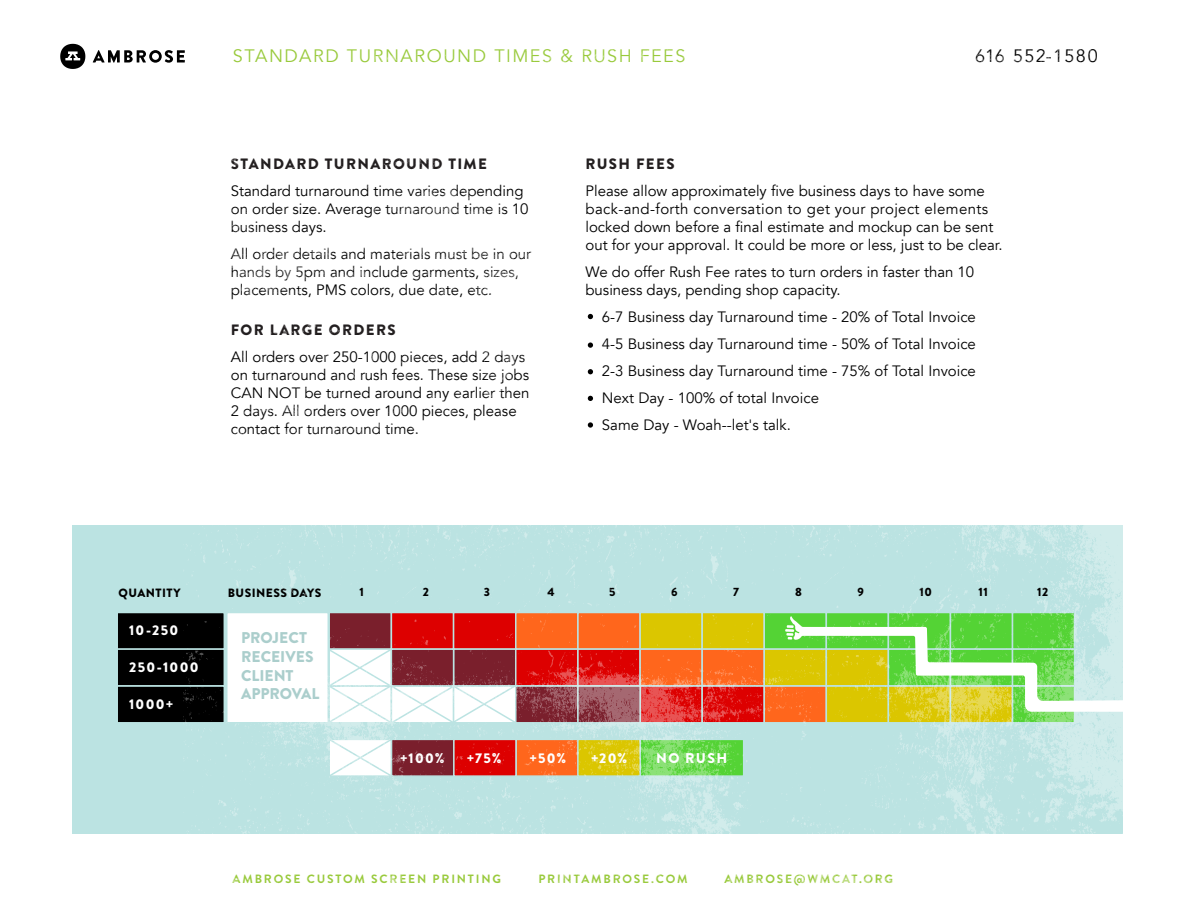
<style>
.page{position:relative;width:1188px;height:918px;background:#fff}
.page>*{position:absolute;margin:0;border:0;box-sizing:border-box;transform-origin:0 0}
.t1{font:18px "Avenir";letter-spacing:.085em;color:#99ca3c}
.t2{font:18px "Avenir";letter-spacing:.075em;color:#000}
.t3{font:900 15.6px/18.6px "Brandon Grotesque";letter-spacing:-.005em;color:#abcecc}
.t4{font:15px/18px "Avenir";color:#000}
.t5{font:900 15px "Brandon Grotesque";letter-spacing:.09em;color:#231f20}
.t6{font:900 14.1px "Brandon Grotesque";letter-spacing:.09em;color:#fff}
.t7{font:700 12px "Brandon Grotesque";letter-spacing:.15em;color:#99ca3c}
.t8{font:900 12px "Brandon Grotesque";letter-spacing:.035em;color:#000}
</style>
<div class="page">
<div style="left:72px;top:525px;width:1051px;height:309px;background:#bbe3e2"></div>
<svg style="left:93px;top:50px;width:90px;height:13px"></svg>
<svg style="left:60px;top:44px;width:25px;height:25px"></svg>
<div style="left:116px;top:612px;width:109px;height:38px;background:#000;border:2px solid #bbe3e2"></div>
<div style="left:116px;top:648px;width:109px;height:39px;background:#000;border:2px solid #bbe3e2"></div>
<div style="left:116px;top:685px;width:109px;height:39px;background:#000;border:2px solid #bbe3e2"></div>
<img style="left:183px;top:50px;width:940px;height:784px">
<svg style="left:588px;top:314px;width:5px;height:5px"></svg>
<svg style="left:588px;top:342px;width:5px;height:6px"></svg>
<svg style="left:588px;top:369px;width:5px;height:5px"></svg>
<svg style="left:588px;top:396px;width:5px;height:5px"></svg>
<svg style="left:588px;top:422px;width:5px;height:6px"></svg>
<p class="t1" style="left:233px;top:45px;width:454px">STANDARD TURNAROUND TIMES &amp; RUSH FEES</p>
<p class="t2" style="left:975px;top:45px;width:124px">616 552-1580</p>
<p class="t5" style="left:231px;top:153px;width:258px">STANDARD TURNAROUND TIME</p>
<p class="t4" style="left:231px;top:182px;width:299px">Standard turnaround time varies depending on order size. Average turnaround time is 10 business days.</p>
<p class="t4" style="left:231px;top:245px;width:302px">All order details and materials must be in our hands by 5pm and include garments, sizes, placements, PMS colors, due date, etc.</p>
<p class="t5" style="left:231px;top:319px;width:166px">FOR LARGE ORDERS</p>
<p class="t4" style="left:231px;top:348px;width:300px">All orders over 250-1000 pieces, add 2 days on turnaround and rush fees. These size jobs CAN NOT be turned around any earlier then 2 days. All orders over 1000 pieces, please contact for turnaround time.</p>
<p class="t5" style="left:585px;top:153px;width:91px">RUSH FEES</p>
<p class="t4" style="left:585px;top:182px;width:419px">Please allow approximately five business days to have some back-and-forth conversation to get your project elements locked down before a final estimate and mockup can be sent out for your approval. It could be more or less, just to be clear.</p>
<p class="t4" style="left:585px;top:263px;width:390px">We do offer Rush Fee rates to turn orders in faster than 10 business days, pending shop capacity.</p>
<p class="t4" style="left:602px;top:303px;width:376px;line-height:27px">6-7 Business day Turnaround time - 20% of Total Invoice 4-5 Business day Turnaround time - 50% of Total Invoice 2-3 Business day Turnaround time - 75% of Total Invoice Next Day - 100% of total Invoice<br>Same Day - Woah--let's talk.</p>
<p class="t8" style="left:119px;top:584px;width:63px">QUANTITY</p>
<p class="t8" style="left:228px;top:584px;width:95px">BUSINESS DAYS</p>
<p class="t6" style="left:129px;top:620px;width:51px">10-250</p>
<p class="t6" style="left:129px;top:657px;width:71px">250-1000</p>
<p class="t6" style="left:129px;top:694px;width:46px">1000+</p>
<p class="t3" style="left:241px;top:629px;width:80px">PROJECT<br>RECEIVES<br>CLIENT<br>APPROVAL</p>
<p class="t8" style="left:359px;top:583px;width:6px">1</p>
<p class="t8" style="left:423px;top:583px;width:8px">2</p>
<p class="t8" style="left:484px;top:583px;width:8px">3</p>
<p class="t8" style="left:547px;top:583px;width:9px">4</p>
<p class="t8" style="left:609px;top:583px;width:8px">5</p>
<p class="t8" style="left:671px;top:583px;width:8px">6</p>
<p class="t8" style="left:733px;top:583px;width:7px">7</p>
<p class="t8" style="left:795px;top:583px;width:8px">8</p>
<p class="t8" style="left:857px;top:583px;width:8px">9</p>
<p class="t8" style="left:919px;top:583px;width:14px">10</p>
<p class="t8" style="left:979px;top:583px;width:11px">11</p>
<p class="t8" style="left:1037px;top:583px;width:13px">12</p>
<p class="t6" style="left:400px;top:748px;width:46px">+100%</p>
<p class="t6" style="left:467px;top:748px;width:36px">+75%</p>
<p class="t6" style="left:529px;top:748px;width:38px">+50%</p>
<p class="t6" style="left:591px;top:748px;width:38px">+20%</p>
<p class="t6" style="left:656px;top:748px;width:73px">NO RUSH</p>
<p class="t7" style="left:233px;top:871px;width:270px">AMBROSE CUSTOM SCREEN PRINTING</p>
<p class="t7" style="left:538px;top:871px;width:151px">PRINTAMBROSE.COM</p>
<p class="t7" style="left:724px;top:871px;width:170px">AMBROSE@WMCAT.ORG</p>
</div>
